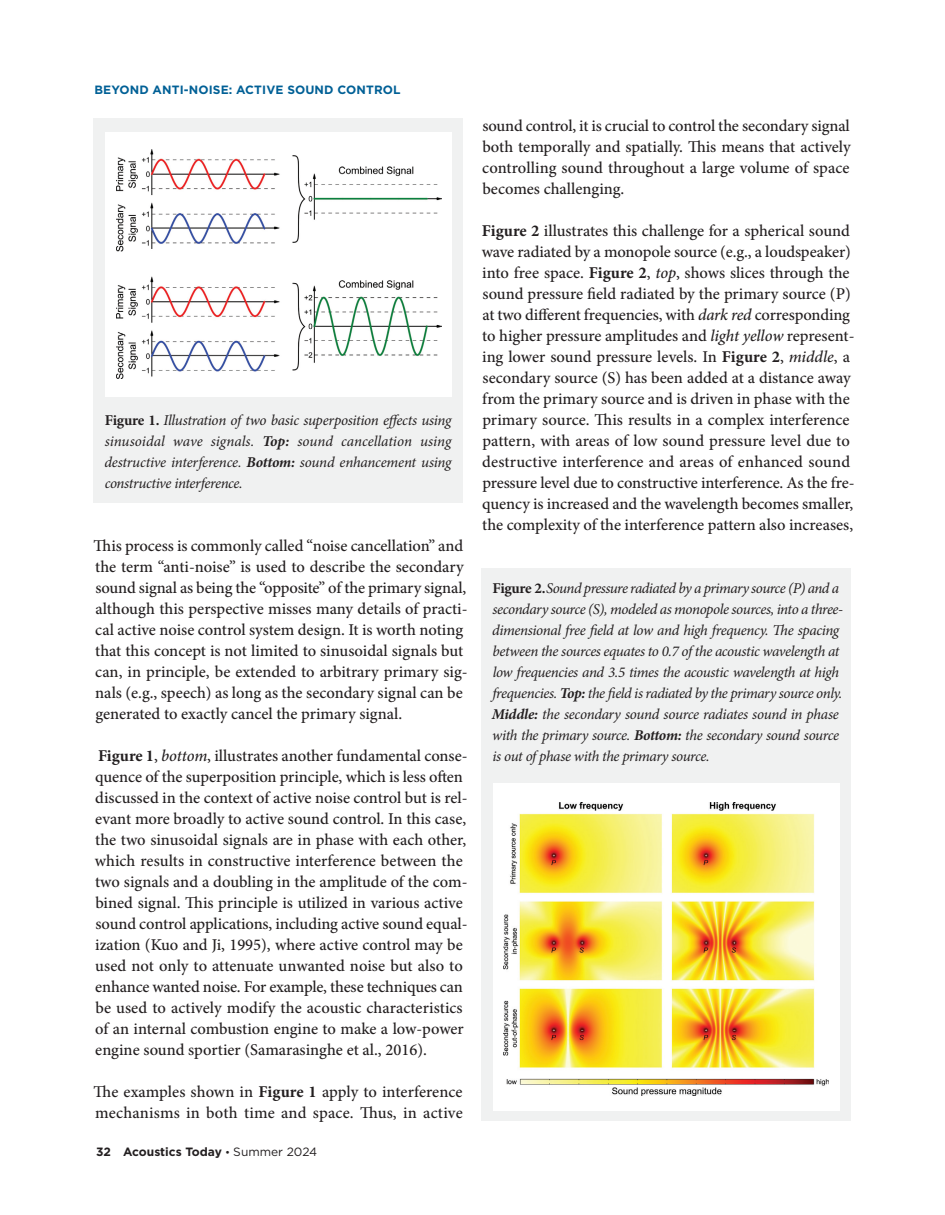
<style>
.page{position:relative;width:945px;height:1215px;background:#fff}
.page>*{position:absolute;margin:0;border:0;box-sizing:border-box;transform-origin:0 0}
.t1{font:500 16.5px/21px "Minion Pro";letter-spacing:-.005em;color:#231f20}
.t2{font:italic 15px/21px "Minion Pro";letter-spacing:-.03em;color:#231f20;text-align:justify}
.t3{font:700 12px "Gotham";letter-spacing:.01em;color:#016096}
.t4{font:700 12px "Gotham";color:#231f20}
.s1{font-weight:700;font-style:normal}
.s2{font-weight:700}
.s3{font-style:italic}
.s4{font-weight:400;font-size:10.5px}
.s5{font-weight:400}
</style>
<div class="page">
<div style="left:94px;top:119px;width:369px;height:384px;background:#f0f1f1"></div>
<div style="left:105px;top:132px;width:347px;height:264px;background:#fff"></div>
<img style="left:116px;top:150px;width:325px;height:228px">
<div style="left:481px;top:569px;width:370px;height:552px;background:#f0f1f1"></div>
<div style="left:493px;top:783px;width:347px;height:327px;background:#fff"></div>
<img style="left:504px;top:802px;width:325px;height:294px">
<p class="t3" style="left:94px;top:81px;width:308px">BEYOND ANTI-NOISE: ACTIVE SOUND CONTROL</p>
<p class="t2" style="left:105px;top:409px;width:348px"><span class="s1">Figure 1.</span> Illustration of two basic superposition effects using sinusoidal wave signals. <span class="s2">Top:</span> sound cancellation using destructive interference. <span class="s2">Bottom:</span> sound enhancement using constructive interference.</p>
<p class="t1" style="left:94px;top:535px;width:375px">This process is commonly called “noise cancellation” and the term “anti-noise” is used to describe the secondary sound signal as being the “opposite” of the primary signal, although this perspective misses many details of practi&shy;cal active noise control system design. It is worth noting that this concept is not limited to sinusoidal signals but can, in principle, be extended to arbitrary primary sig&shy;nals (e.g., speech) as long as the secondary signal can be generated to exactly cancel the primary signal.</p>
<p class="t1" style="left:95px;top:745px;width:374px"><span class="s2">Figure 1</span>, <span class="s3">bottom</span>, illustrates another fundamental conse&shy;quence of the superposition principle, which is less often discussed in the context of active noise control but is rel&shy;evant more broadly to active sound control. In this case, the two sinusoidal signals are in phase with each other, which results in constructive interference between the two signals and a doubling in the amplitude of the com&shy;bined signal. This principle is utilized in various active sound control applications, including active sound equal&shy;ization (Kuo and Ji, 1995), where active control may be used not only to attenuate unwanted noise but also to enhance wanted noise. For example, these techniques can be used to actively modify the acoustic characteristics of an internal combustion engine to make a low-power engine sound sportier (Samarasinghe et al., 2016).</p>
<p class="t1" style="left:94px;top:1081px;width:371px">The examples shown in <span class="s2">Figure 1</span> apply to interference mechanisms in both time and space. Thus, in active</p>
<p class="t4" style="left:96px;top:1143px;width:223px">32 Acoustics Today <span class="s4">•</span> <span class="s5">Summer 2024</span></p>
<p class="t1" style="left:482px;top:115px;width:370px;text-align:justify">sound control, it is crucial to control the secondary signal both temporally and spatially. This means that actively controlling sound throughout a large volume of space becomes challenging.</p>
<p class="t1" style="left:482px;top:220px;width:374px"><span class="s2">Figure 2</span> illustrates this challenge for a spherical sound wave radiated by a monopole source (e.g., a loudspeaker) into free space. <span class="s2">Figure 2</span>, <span class="s3">top</span>, shows slices through the sound pressure field radiated by the primary source (P) at two different frequencies, with <span class="s3">dark red</span> corresponding to higher pressure amplitudes and <span class="s3">light yellow</span> represent&shy;ing lower sound pressure levels. In <span class="s2">Figure 2</span>, <span class="s3">middle</span>, a secondary source (S) has been added at a distance away from the primary source and is driven in phase with the primary source. This results in a complex interference pattern, with areas of low sound pressure level due to destructive interference and areas of enhanced sound pressure level due to constructive interference. As the fre&shy;quency is increased and the wavelength becomes smaller, the complexity of the interference pattern also increases,</p>
<p class="t2" style="left:492px;top:577px;width:353px;text-align:left"><span class="s1">Figure 2.</span>Sound pressure radiated by a primary source (P) and a secondary source (S), modeled as monopole sources, into a three&shy;dimensional free field at low and high frequency. The spacing between the sources equates to 0.7 of the acoustic wavelength at low frequencies and 3.5 times the acoustic wavelength at high frequencies. <span class="s2">Top:</span> the field is radiated by the primary source only.<br><span class="s2">Middle:</span> the secondary sound source radiates sound in phase with the primary source. <span class="s2">Bottom:</span> the secondary sound source is out of phase with the primary source.</p>
</div>
